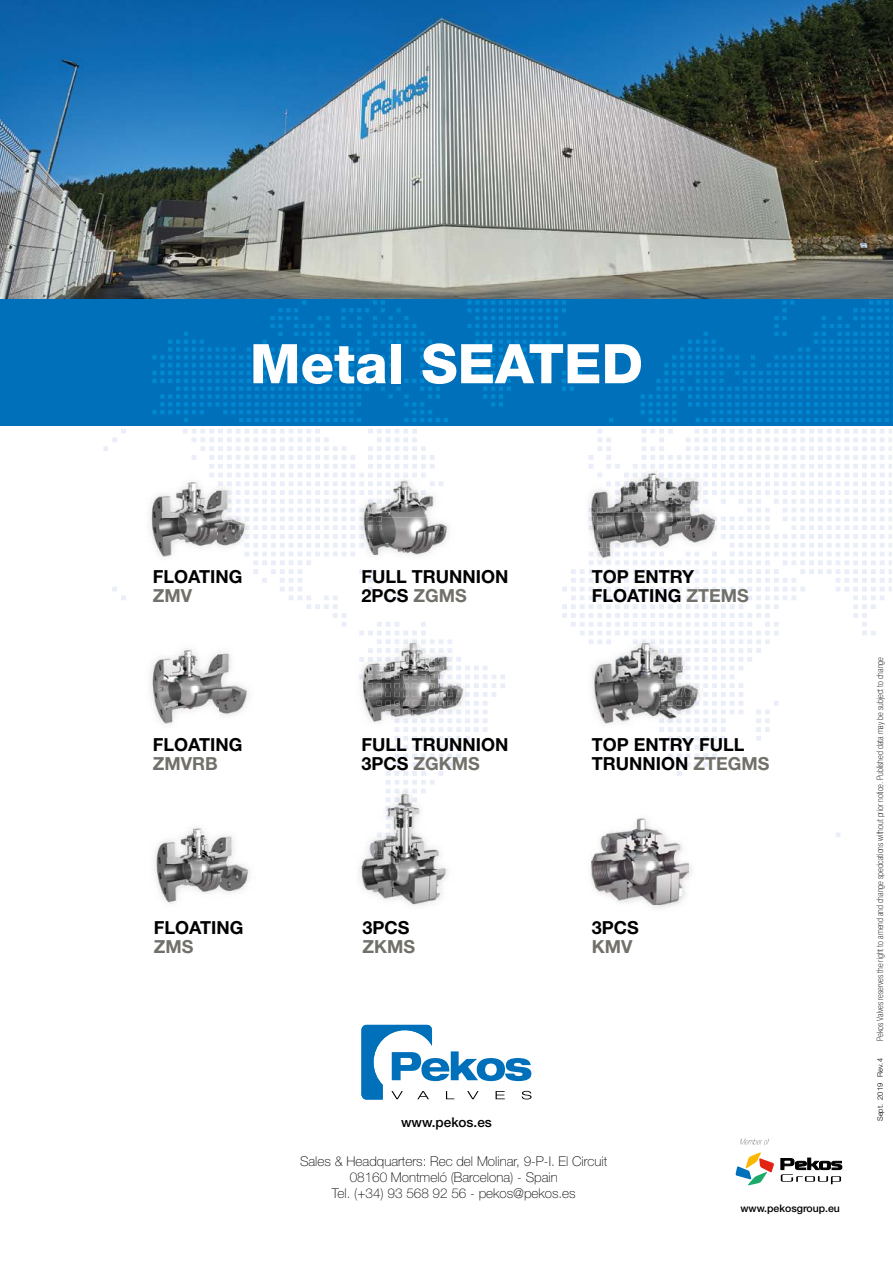
<style>
.page{position:relative;width:893px;height:1263px;background:#fff}
.page>*{position:absolute;margin:0;border:0;box-sizing:border-box;transform-origin:0 0}
.t1{font:800 54.75px "Helvetica Neue LT Std";color:#fff}
.t2{font:700 18px/19.5px "Helvetica Neue LT Std";color:#000}
.t3{font:700 18px "Helvetica Neue LT Std";color:#71706a}
.t4{font:100 13.5px/16.2px "Helvetica Neue LT Std";color:#000;text-align:center}
.t5{font:500 13.5px "Helvetica Neue LT Std";color:#000}
.t6{font:500 10.5px "Helvetica Neue LT Std";color:#000}
.t7{font:100 condensed 9px "Helvetica Neue LT Std";color:#000}
.t8{font:300 7.5px "Helvetica Neue LT Std";color:#000}
.s1{color:#71706a}
</style>
<div class="page">
<svg style="left:103px;top:429px;width:789px;height:408px"></svg>
<img style="left:0;top:0;width:893px;height:299px">
<div style="left:0;top:299px;width:893px;height:126px;background:#0070ba"></div>
<svg style="left:152px;top:300px;width:737px;height:122px"></svg>
<svg style="left:781px;top:1158px;width:61px;height:26px"></svg>
<svg style="left:735px;top:1152px;width:39px;height:34px"></svg>
<svg style="left:740px;top:1138px;width:30px;height:6px"></svg>
<svg style="left:361px;top:1025px;width:170px;height:74px"></svg>
<img style="left:148px;top:821px;width:108px;height:83px">
<img style="left:103px;top:826px;width:177px;height:77px">
<img style="left:144px;top:474px;width:108px;height:6px">
<img style="left:209px;top:474px;width:40px;height:3px">
<img style="left:144px;top:556px;width:108px;height:7px">
<img style="left:258px;top:480px;width:2px;height:76px">
<img style="left:144px;top:480px;width:114px;height:76px">
<img style="left:218px;top:481px;width:31px;height:75px">
<img style="left:144px;top:642px;width:111px;height:88px">
<img style="left:130px;top:646px;width:143px;height:81px">
<img style="left:359px;top:635px;width:111px;height:93px">
<img style="left:354px;top:643px;width:112px;height:80px">
<img style="left:359px;top:643px;width:107px;height:36px">
<img style="left:368px;top:683px;width:98px;height:40px">
<img style="left:356px;top:473px;width:98px;height:89px">
<img style="left:359px;top:473px;width:67px;height:75px">
<img style="left:360px;top:480px;width:105px;height:75px">
<img style="left:360px;top:481px;width:83px;height:31px">
<img style="left:360px;top:516px;width:22px;height:32px">
<img style="left:583px;top:465px;width:6px;height:100px">
<img style="left:589px;top:465px;width:133px;height:100px">
<img style="left:586px;top:466px;width:129px;height:93px">
<img style="left:589px;top:466px;width:126px;height:90px">
<img style="left:589px;top:635px;width:116px;height:95px">
<img style="left:592px;top:641px;width:117px;height:84px">
<img style="left:705px;top:641px;width:3px;height:82px">
<img style="left:592px;top:641px;width:113px;height:38px">
<img style="left:659px;top:683px;width:46px;height:40px">
<img style="left:354px;top:786px;width:99px;height:120px">
<img style="left:386px;top:788px;width:40px;height:2px">
<img style="left:327px;top:790px;width:27px;height:47px">
<img style="left:453px;top:790px;width:13px;height:47px">
<img style="left:377px;top:790px;width:49px;height:73px">
<img style="left:586px;top:812px;width:111px;height:96px">
<img style="left:592px;top:818px;width:97px;height:87px">
<h1 class="t1" style="left:250px;top:331px;width:395px">Metal SEATED</h1>
<p class="t2" style="left:153px;top:566px;width:91px">FLOATING</p>
<p class="t3" style="left:153px;top:585px;width:41px">ZMV</p>
<p class="t2" style="left:361px;top:566px;width:149px">FULL TRUNNION<br>2PCS <span class="s1">ZGMS</span></p>
<p class="t2" style="left:592px;top:566px;width:158px">TOP ENTRY<br>FLOATING <span class="s1">ZTEMS</span></p>
<p class="t2" style="left:153px;top:734px;width:91px">FLOATING</p>
<p class="t3" style="left:153px;top:752px;width:66px">ZMVRB</p>
<p class="t2" style="left:154px;top:917px;width:91px">FLOATING</p>
<p class="t3" style="left:154px;top:935px;width:41px">ZMS</p>
<p class="t2" style="left:361px;top:734px;width:149px">FULL TRUNNION<br>3PCS <span class="s1">ZGKMS</span></p>
<p class="t2" style="left:362px;top:917px;width:49px">3PCS</p>
<p class="t3" style="left:362px;top:935px;width:54px">ZKMS</p>
<p class="t5" style="left:401px;top:1114px;width:92px">www.pekos.es</p>
<p class="t2" style="left:592px;top:734px;width:179px">TOP ENTRY FULL<br>TRUNNION <span class="s1">ZTEGMS</span></p>
<p class="t2" style="left:592px;top:917px;width:49px">3PCS</p>
<p class="t3" style="left:592px;top:935px;width:42px">KMV</p>
<p class="t7" style="left:875px;top:1041px;width:385px;rotate:-90deg">Pekos Valves reserves the right to amend and change specications without prior notice. Published data may be subject to change</p>
<p class="t8" style="left:876px;top:1121px;width:64px;rotate:-90deg">Sept. 2019 Rev.4</p>
<p class="t4" style="left:300px;top:1153px;width:309px">Sales &amp; Headquarters: Rec del Molinar, 9-P-I. El Circuit<br>08160 Montmeló (Barcelona) - Spain<br>Tel. (+34) 93 568 92 56 - pekos@pekos.es</p>
<p class="t6" style="left:740px;top:1202px;width:101px">www.pekosgroup.eu</p>
</div>
